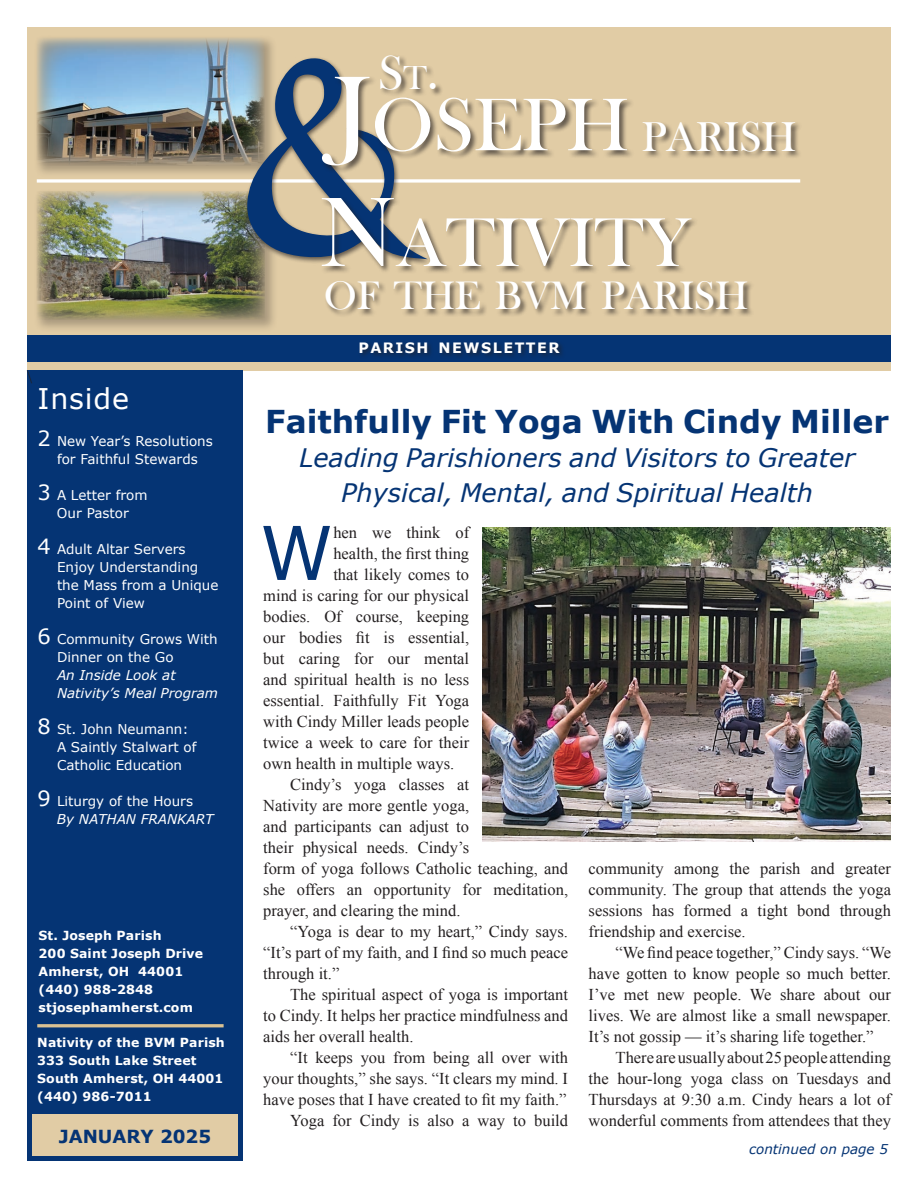
<style>
.page{position:relative;width:918px;height:1188px;background:#fff}
.page>*{position:absolute;margin:0;border:0;box-sizing:border-box;transform-origin:0 0}
.t1{font:77.1px "Bask Old Face";color:#fff}
.Single_Drop{font:74.25px "Verdana";color:#053474}
.t2{font:71.4px "Bask Old Face";color:#fff}
.t3{font:48.9px "Bask Old Face";color:#fff}
.t4{font:42.75px "Bask Old Face";color:#fff}
.t5{font:40.8px "Bask Old Face";color:#fff}
.t6{font:700 31.5px "Verdana";color:#053474}
.t7{font:28.5px "Verdana";letter-spacing:.03em;color:#fff}
.Subtitle{font:italic 25.5px/34.5px "Verdana";color:#053474;text-align:center}
.t8{font:700 18px "Verdana";color:#053474}
.t9{font:18px "Times New Roman";color:#231f20}
.Body{font:16.5px/21px "Times New Roman";color:#231f20;text-align:justify}
.Single_Drop-2{font:16.5px "Times New Roman";color:#231f20}
.t10{font:700 14.25px "Verdana";letter-spacing:.105em;color:#fff}
.t11{font:13.5px/18px "Verdana";color:#fff}
.t12{font:italic 13.5px/18px "Verdana";color:#fff}
.t13{font:italic 13.5px "Verdana";color:#053474}
.t14{font:700 12.45px "Verdana";letter-spacing:.01em;color:#fff}
.s1{font-size:21px}
.s2{font-size:34.2px}
.s3{font-size:110.1px}
.s4{font-size:102px}
</style>
<div class="page">
<div style="left:27px;top:27px;width:864px;height:344px;background:#e1cca5"></div>
<div style="left:27px;top:371px;width:216px;height:790px;background:#053474"></div>
<svg style="left:37px;top:179px;width:763px;height:4px;background:#f9f6ef"></svg>
<div style="left:33px;top:34px;width:244px;height:144px;background:#231f20;opacity:.3"></div>
<img style="left:37px;top:38px;width:227px;height:127px">
<div style="left:27px;top:335px;width:864px;height:27px;background:#053474"></div>
<div style="left:357px;top:340px;width:209px;height:19px;background:#231f20;opacity:.65"></div>
<div style="left:33px;top:188px;width:245px;height:144px;background:#231f20;opacity:.3"></div>
<img style="left:37px;top:191px;width:228px;height:128px">
<div style="left:321px;top:76px;width:314px;height:97px;background:#231f20;opacity:.65"></div>
<div style="left:642px;top:121px;width:161px;height:38px;background:#231f20;opacity:.65"></div>
<div style="left:321px;top:197px;width:378px;height:77px;background:#231f20;opacity:.65"></div>
<div style="left:325px;top:280px;width:430px;height:37px;background:#231f20;opacity:.65"></div>
<div style="left:32px;top:1114px;width:206px;height:42px;background:#e1cca5"></div>
<hr style="left:37px;top:1024px;width:187px;height:3px;background:#dac192">
<img style="left:483px;top:528px;width:408px;height:313px">
<svg style="left:243px;top:54px;width:201px;height:213px"></svg>
<p class="t9" style="left:27px;top:365px;width:7px">\</p>
<p class="t7" style="left:38px;top:381px;width:93px">Inside</p>
<p class="t11" style="left:38px;top:433px;width:177px;text-align:center"><span class="s1">2</span> New Year’s Resolutions for Faithful Stewards</p>
<p class="t11" style="left:38px;top:487px;width:112px"><span class="s1">3</span> A Letter from</p>
<p class="t11" style="left:57px;top:505px;width:73px">Our Pastor</p>
<p class="t11" style="left:57px;top:541px;width:163px;text-indent:-20px"><span class="s1">4</span> Adult Altar Servers<br>Enjoy Understanding the Mass from a Unique<br>Point of View</p>
<p class="t11" style="left:57px;top:631px;width:162px;text-indent:-20px"><span class="s1">6</span> Community Grows With<br>Dinner on the Go</p>
<p class="t12" style="left:57px;top:667px;width:163px">An Inside Look at<br>Nativity’s Meal Program</p>
<p class="t11" style="left:57px;top:721px;width:141px;text-indent:-20px"><span class="s1">8</span> St. John Neumann:<br>A Saintly Stalwart of<br>Catholic Education</p>
<p class="t11" style="left:38px;top:793px;width:157px"><span class="s1">9</span> Liturgy of the Hours</p>
<p class="t12" style="left:57px;top:811px;width:158px">By NATHAN FRANKART</p>
<p class="t14" style="left:39px;top:927px;width:124px">St. Joseph Parish</p>
<p class="t14" style="left:39px;top:945px;width:166px">200 Saint Joseph Drive</p>
<p class="t14" style="left:39px;top:963px;width:146px">Amherst, OH 44001</p>
<p class="t14" style="left:39px;top:981px;width:116px">(440) 988-2848</p>
<p class="t14" style="left:39px;top:999px;width:156px">stjosephamherst.com</p>
<p class="t14" style="left:37px;top:1034px;width:189px">Nativity of the BVM Parish</p>
<p class="t14" style="left:37px;top:1052px;width:161px">333 South Lake Street</p>
<p class="t14" style="left:37px;top:1071px;width:188px">South Amherst, OH 44001</p>
<p class="t14" style="left:37px;top:1089px;width:116px">(440) 986-7011</p>
<p class="t8" style="left:59px;top:1124px;width:154px">JANUARY 2025</p>
<p class="t3" style="left:378px;top:45px;width:62px">S<span class="s2">T</span>.</p>
<p class="t1" style="left:334px;top:82px;width:296px"><span class="s3">J</span>OSEPH</p>
<p class="t4" style="left:642px;top:113px;width:156px">PARISH</p>
<p class="t2" style="left:319px;top:203px;width:373px"><span class="s4">N</span>ATIVITY</p>
<p class="t5" style="left:324px;top:273px;width:426px">OF THE BVM PARISH</p>
<p class="t10" style="left:358px;top:339px;width:203px">PARISH NEWSLETTER</p>
<p class="t6" style="left:265px;top:401px;width:625px">Faithfully Fit Yoga With Cindy Miller</p>
<p class="Subtitle" style="left:299px;top:441px;width:557px">Leading Parishioners and Visitors to Greater<br>Physical, Mental, and Spiritual Health</p>
<p class="Single_Drop" style="left:260px;top:506px;width:75px">W</p>
<p class="Single_Drop-2" style="left:333px;top:521px;width:137px">hen we think of</p>
<p class="Single_Drop-2" style="left:333px;top:542px;width:137px">health, the first thing</p>
<p class="Single_Drop-2" style="left:333px;top:563px;width:137px">that likely comes to</p>
<p class="Single_Drop-2" style="left:263px;top:584px;width:207px">mind is caring for our physical</p>
<p class="Single_Drop-2" style="left:263px;top:605px;width:207px">bodies. Of course, keeping</p>
<p class="Single_Drop-2" style="left:263px;top:626px;width:207px">our bodies fit is essential,</p>
<p class="Single_Drop-2" style="left:263px;top:647px;width:207px">but caring for our mental</p>
<p class="Single_Drop-2" style="left:263px;top:668px;width:207px">and spiritual health is no less</p>
<p class="Single_Drop-2" style="left:263px;top:689px;width:207px">essential. Faithfully Fit Yoga</p>
<p class="Single_Drop-2" style="left:263px;top:710px;width:207px">with Cindy Miller leads people</p>
<p class="Single_Drop-2" style="left:263px;top:731px;width:207px">twice a week to care for their</p>
<p class="Single_Drop-2" style="left:263px;top:752px;width:193px">own health in multiple ways.</p>
<p class="Body" style="left:263px;top:774px;width:306px;text-align:left;text-indent:27px">Cindy’s yoga classes at<br>Nativity are more gentle yoga,<br>and participants can adjust to<br>their physical needs. Cindy’s<br>form of yoga follows Catholic teaching, and she offers an opportunity for meditation, prayer, and clearing the mind.</p>
<p class="Body" style="left:263px;top:921px;width:306px;text-indent:27px">“Yoga is dear to my heart,” Cindy says. “It’s part of my faith, and I find so much peace through it.”</p>
<p class="Body" style="left:263px;top:984px;width:306px;text-indent:27px">The spiritual aspect of yoga is important to Cindy. It helps her practice mindfulness and aids her overall health.</p>
<p class="Body" style="left:263px;top:1047px;width:306px;text-indent:27px">“It keeps you from being all over with your thoughts,” she says. “It clears my mind. I have poses that I have created to fit my faith.”</p>
<p class="Body" style="left:290px;top:1110px;width:279px">Yoga for Cindy is also a way to build</p>
<p class="Body" style="left:589px;top:858px;width:304px">community among the parish and greater community. The group that attends the yoga sessions has formed a tight bond through friendship and exercise.</p>
<p class="Body" style="left:589px;top:942px;width:304px;text-indent:27px">“We find peace together,” Cindy says. “We have gotten to know people so much better.<br>I’ve met new people. We share about our lives. We are almost like a small newspaper.<br>It’s not gossip — it’s sharing life together.”</p>
<p class="Body" style="left:589px;top:1047px;width:304px;text-indent:27px">There are usually about 25 people attending the hour-long yoga class on Tuesdays and Thursdays at 9:30 a.m. Cindy hears a lot of wonderful comments from attendees that they</p>
<p class="t13" style="left:749px;top:1141px;width:140px">continued on page 5</p>
</div>
